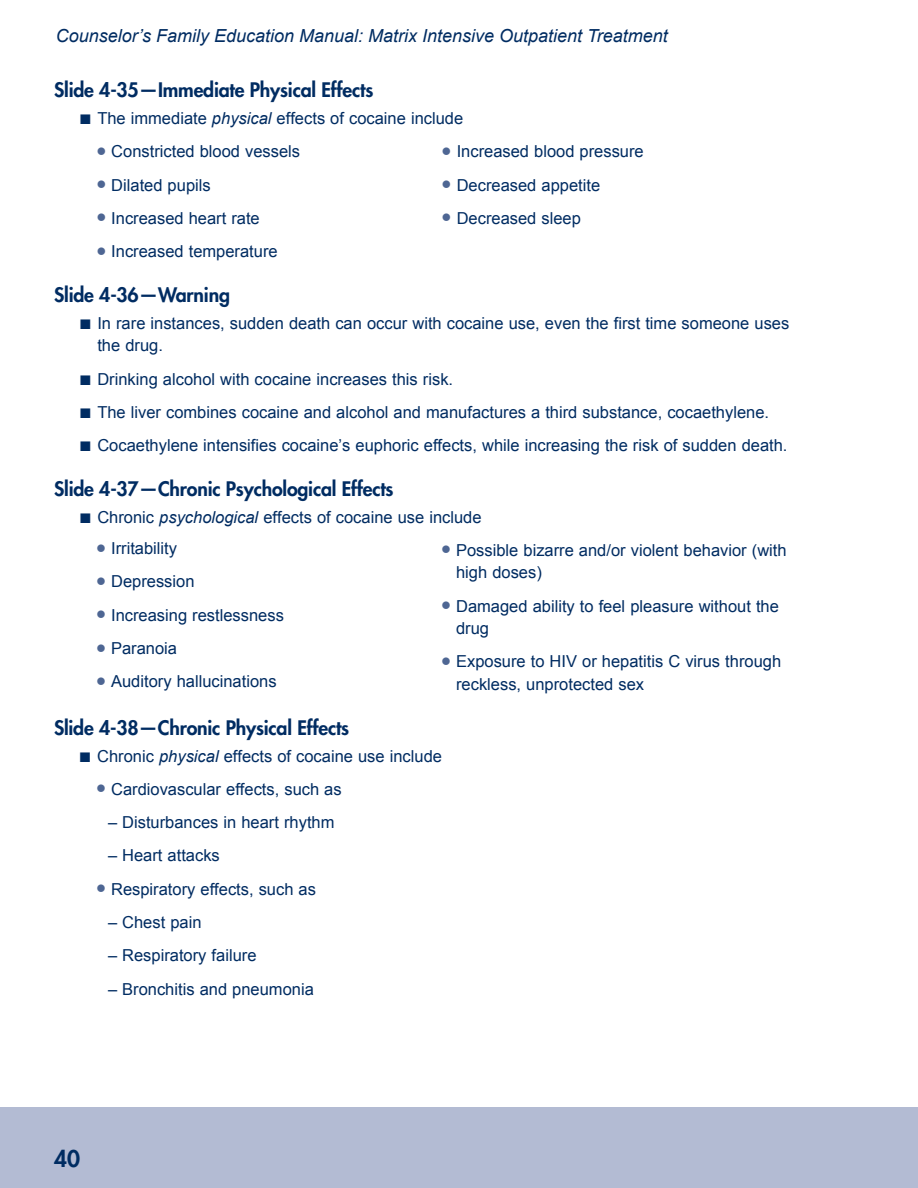
<style>
.page{position:relative;width:918px;height:1188px;background:#fff}
.page>*{position:absolute;margin:0;border:0;box-sizing:border-box;transform-origin:0 0}
.t1{font:800 22.5px "Futura Std";color:#002c62}
.H2_FuturaStd{font:800 19.5px "Futura Std";letter-spacing:-.01em;color:#002c62}
.t2{font:italic 18px "Arial";color:#002c62}
.Counselor_bullet_L3{font:16.5px/22.5px "Arial";color:#002c62}
.s1{font-family:"Times New Roman";font-size:21px}
.s2{font-style:italic}
.s3{font-size:30px;color:#4e6693}
</style>
<div class="page">
<div style="left:0;top:1107px;width:918px;height:81px;background:#b3bbd3"></div>
<p class="t2" style="left:56px;top:24px;width:614px">Counselor’s Family Education Manual: Matrix Intensive Outpatient Treatment</p>
<p class="H2_FuturaStd" style="left:54px;top:78px;width:321px">Slide 4-35—Immediate Physical Effects</p>
<p class="Counselor_bullet_L3" style="left:79px;top:107px;width:386px"><span class="s1">■</span> The immediate <span class="s2">physical</span> effects of cocaine include</p>
<p class="Counselor_bullet_L3" style="left:96px;top:140px;width:206px"><span class="s3">•</span> Constricted blood vessels</p>
<p class="Counselor_bullet_L3" style="left:441px;top:140px;width:204px"><span class="s3">•</span> Increased blood pressure</p>
<p class="Counselor_bullet_L3" style="left:96px;top:174px;width:116px"><span class="s3">•</span> Dilated pupils</p>
<p class="Counselor_bullet_L3" style="left:441px;top:174px;width:161px"><span class="s3">•</span> Decreased appetite</p>
<p class="Counselor_bullet_L3" style="left:96px;top:207px;width:165px"><span class="s3">•</span> Increased heart rate</p>
<p class="Counselor_bullet_L3" style="left:441px;top:207px;width:141px"><span class="s3">•</span> Decreased sleep</p>
<p class="Counselor_bullet_L3" style="left:96px;top:240px;width:183px"><span class="s3">•</span> Increased temperature</p>
<p class="H2_FuturaStd" style="left:54px;top:283px;width:177px">Slide 4-36—Warning</p>
<p class="Counselor_bullet_L3" style="left:97px;top:312px;width:693px;text-indent:-18px"><span class="s1">■</span> In rare instances, sudden death can occur with cocaine use, even the first time someone uses the drug.</p>
<p class="Counselor_bullet_L3" style="left:79px;top:368px;width:376px"><span class="s1">■</span> Drinking alcohol with cocaine increases this risk.</p>
<p class="Counselor_bullet_L3" style="left:79px;top:401px;width:692px"><span class="s1">■</span> The liver combines cocaine and alcohol and manufactures a third substance, cocaethylene.</p>
<p class="Counselor_bullet_L3" style="left:79px;top:434px;width:710px"><span class="s1">■</span> Cocaethylene intensifies cocaine’s euphoric effects, while increasing the risk of sudden death.</p>
<p class="H2_FuturaStd" style="left:54px;top:477px;width:341px">Slide 4-37—Chronic Psychological Effects</p>
<p class="Counselor_bullet_L3" style="left:79px;top:506px;width:404px"><span class="s1">■</span> Chronic <span class="s2">psychological</span> effects of cocaine use include</p>
<p class="Counselor_bullet_L3" style="left:96px;top:537px;width:83px"><span class="s3">•</span> Irritability</p>
<p class="Counselor_bullet_L3" style="left:96px;top:571px;width:100px"><span class="s3">•</span> Depression</p>
<p class="Counselor_bullet_L3" style="left:96px;top:604px;width:190px"><span class="s3">•</span> Increasing restlessness</p>
<p class="Counselor_bullet_L3" style="left:96px;top:637px;width:83px"><span class="s3">•</span> Paranoia</p>
<p class="Counselor_bullet_L3" style="left:96px;top:671px;width:182px"><span class="s3">•</span> Auditory hallucinations</p>
<p class="Counselor_bullet_L3" style="left:456px;top:539px;width:332px;text-indent:-15px"><span class="s3">•</span> Possible bizarre and/or violent behavior (with high doses)</p>
<p class="Counselor_bullet_L3" style="left:456px;top:595px;width:324px;text-indent:-15px"><span class="s3">•</span> Damaged ability to feel pleasure without the drug</p>
<p class="Counselor_bullet_L3" style="left:456px;top:651px;width:327px;text-indent:-15px"><span class="s3">•</span> Exposure to HIV or hepatitis C virus through reckless, unprotected sex</p>
<p class="H2_FuturaStd" style="left:54px;top:715px;width:297px">Slide 4-38—Chronic Physical Effects</p>
<p class="Counselor_bullet_L3" style="left:79px;top:745px;width:365px"><span class="s1">■</span> Chronic <span class="s2">physical</span> effects of cocaine use include</p>
<p class="Counselor_bullet_L3" style="left:96px;top:778px;width:247px"><span class="s3">•</span> Cardiovascular effects, such as</p>
<p class="Counselor_bullet_L3" style="left:108px;top:811px;width:228px">– Disturbances in heart rhythm</p>
<p class="Counselor_bullet_L3" style="left:108px;top:845px;width:113px">– Heart attacks</p>
<p class="Counselor_bullet_L3" style="left:96px;top:878px;width:222px"><span class="s3">•</span> Respiratory effects, such as</p>
<p class="Counselor_bullet_L3" style="left:108px;top:911px;width:95px">– Chest pain</p>
<p class="Counselor_bullet_L3" style="left:108px;top:944px;width:150px">– Respiratory failure</p>
<p class="Counselor_bullet_L3" style="left:108px;top:978px;width:207px">– Bronchitis and pneumonia</p>
<h1 class="t1" style="left:54px;top:1144px;width:28px">40</h1>
</div>
